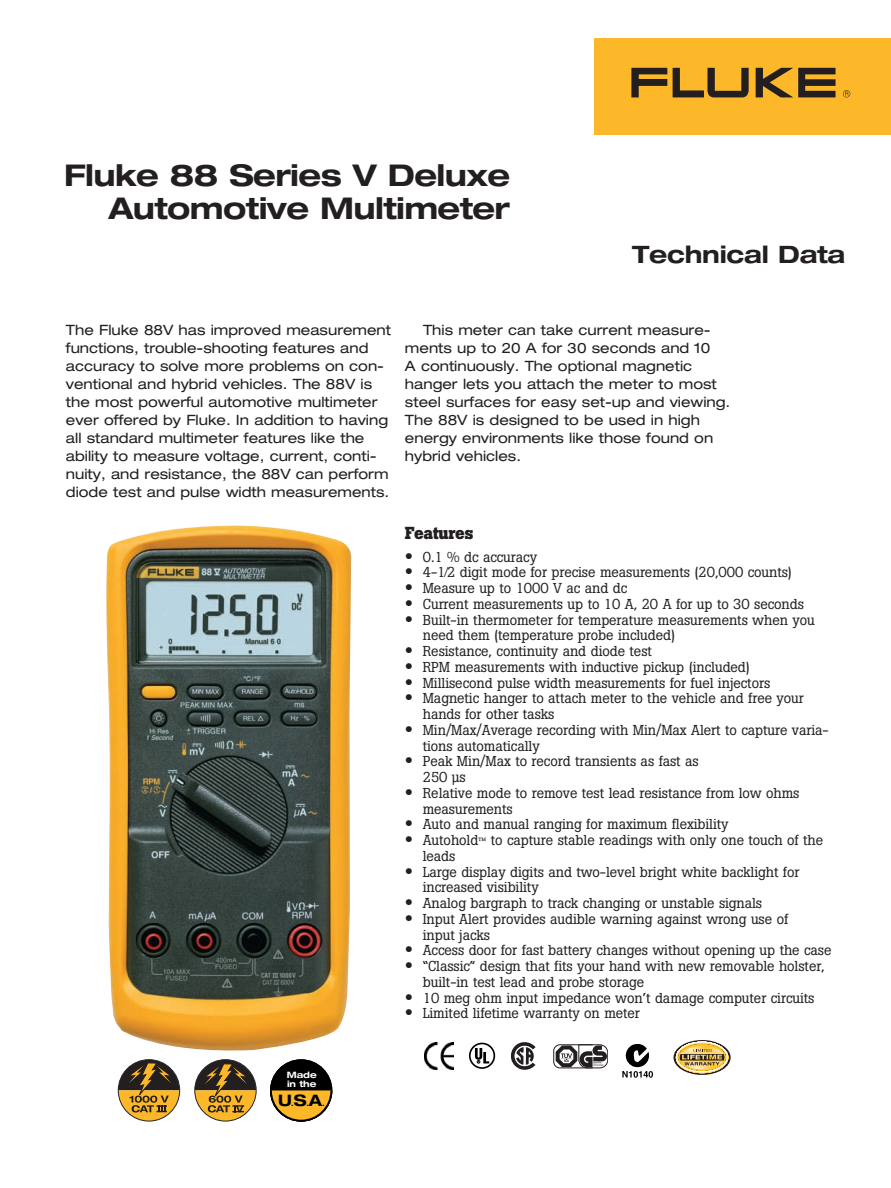
<style>
.page{position:relative;width:891px;height:1188px;background:#fff}
.page>*{position:absolute;margin:0;border:0;box-sizing:border-box;transform-origin:0 0}
.t1{font:700 expanded 30px/33px "Helvetica Neue";letter-spacing:-.02em;color:#231f20;text-align:right}
.t2{font:700 expanded 24px "Helvetica Neue";letter-spacing:-.01em;color:#231f20}
.t3{font:700 17.25px "Boton";letter-spacing:-.015em;color:#231f20}
.t4{font:700 expanded 15.9px "Helvetica Neue";color:#000}
.t5{font:14.25px/15.8px "Boton";letter-spacing:-.005em;color:#231f20}
.t6{font:expanded 14.25px/18px "Helvetica Neue";color:#231f20}
.t7{font:700 expanded 8.85px/8.9px "Helvetica Neue";color:#fff}
.t8{font:700 expanded 7.05px "Helvetica Neue";color:#000}
.s1{font-family:"Helvetica Neue";font-weight:500;font-size:16.5px}
.s2{font-size:10.5px}
</style>
<div class="page">
<img style="left:106px;top:525px;width:246px;height:526px">
<div style="left:594px;top:38px;width:297px;height:97px;background:#fcb828"></div>
<svg style="left:631px;top:68px;width:36px;height:29px"></svg>
<svg style="left:756px;top:68px;width:80px;height:29px"></svg>
<svg style="left:673px;top:68px;width:76px;height:29px"></svg>
<svg style="left:843px;top:90px;width:7px;height:7px"></svg>
<svg style="left:511px;top:1042px;width:24px;height:28px"></svg>
<img style="left:424px;top:1043px;width:30px;height:26px">
<svg style="left:475px;top:1048px;width:14px;height:15px"></svg>
<div style="left:469px;top:1043px;width:26px;height:26px;border:2px solid #000;border-radius:50%"></div>
<svg style="left:622px;top:1044px;width:31px;height:34px"></svg>
<svg style="left:553px;top:1045px;width:55px;height:23px"></svg>
<svg style="left:674px;top:1040px;width:57px;height:35px"></svg>
<div style="left:676px;top:1042px;width:52px;height:31px;border:1px solid #fed36d;border-radius:50%"></div>
<div style="left:676px;top:1042px;width:52px;height:30px;border:1px solid #ffdd92;border-radius:50%"></div>
<div style="left:677px;top:1042px;width:51px;height:30px;border:1px solid #ffdd94;border-radius:50%"></div>
<div style="left:677px;top:1042px;width:50px;height:30px;border:1px solid #fff;border-radius:50%"></div>
<svg style="left:678px;top:1044px;width:53px;height:30px"></svg>
<hr style="left:680px;top:1053px;width:44px;height:1px;background:#feebbe">
<div style="left:679px;top:1044px;width:46px;height:27px;border:1px solid #fec422;border-radius:50%"></div>
<svg style="left:195px;top:1060px;width:61px;height:61px"></svg>
<svg style="left:118px;top:1060px;width:62px;height:61px"></svg>
<div style="left:271px;top:1060px;width:60px;height:61px;background:#000;border-radius:50%"></div>
<div style="left:270px;top:1059px;width:62px;height:63px;border:2px solid #000;border-radius:50%"></div>
<svg style="left:270px;top:1089px;width:62px;height:33px"></svg>
<h1 class="t1" style="left:64px;top:158px;width:448px">Fluke 88 Series V Deluxe<br>Automotive Multimeter</h1>
<h2 class="t2" style="left:632px;top:240px;width:215px">Technical Data</h2>
<p class="t6" style="left:66px;top:321px;width:327px">The Fluke 88V has improved measurement functions, trouble-shooting features and accuracy to solve more problems on con&shy;ventional and hybrid vehicles. The 88V is the most powerful automotive multimeter ever offered by Fluke. In addition to having all standard multimeter features like the ability to measure voltage, current, conti&shy;nuity, and resistance, the 88V can perform diode test and pulse width measurements.</p>
<p class="t6" style="left:405px;top:321px;width:327px;text-indent:18px">This meter can take current measure&shy;ments up to 20 A for 30 seconds and 10<br>A continuously. The optional magnetic hanger lets you attach the meter to most steel surfaces for easy set-up and viewing.<br>The 88V is designed to be used in high energy environments like those found on hybrid vehicles.</p>
<p class="t3" style="left:405px;top:523px;width:70px">Features</p>
<p class="t5" style="left:405px;top:549px;width:134px"><span class="s1">•</span> 0.1 % dc accuracy</p>
<p class="t5" style="left:405px;top:564px;width:389px"><span class="s1">•</span> 4-1⁄2 digit mode for precise measurements (20,000 counts)</p>
<p class="t5" style="left:405px;top:580px;width:224px"><span class="s1">•</span> Measure up to 1000 V ac and dc</p>
<p class="t5" style="left:405px;top:596px;width:401px"><span class="s1">•</span> Current measurements up to 10 A, 20 A for up to 30 seconds</p>
<p class="t5" style="left:423px;top:612px;width:394px;text-indent:-18px"><span class="s1">•</span> Built-in thermometer for temperature measurements when you need them (temperature probe included)</p>
<p class="t5" style="left:405px;top:643px;width:249px"><span class="s1">•</span> Resistance, continuity and diode test</p>
<p class="t5" style="left:405px;top:659px;width:347px"><span class="s1">•</span> RPM measurements with inductive pickup (included)</p>
<p class="t5" style="left:405px;top:675px;width:367px"><span class="s1">•</span> Millisecond pulse width measurements for fuel injectors</p>
<p class="t5" style="left:423px;top:690px;width:383px;text-indent:-18px"><span class="s1">•</span> Magnetic hanger to attach meter to the vehicle and free your hands for other tasks</p>
<p class="t5" style="left:423px;top:722px;width:407px;text-indent:-18px"><span class="s1">•</span> Min/Max/Average recording with Min/Max Alert to capture varia&shy;tions automatically</p>
<p class="t5" style="left:423px;top:753px;width:277px;text-indent:-18px"><span class="s1">•</span> Peak Min/Max to record transients as fast as<br>250 µs</p>
<p class="t5" style="left:423px;top:785px;width:378px;text-indent:-18px"><span class="s1">•</span> Relative mode to remove test lead resistance from low ohms measurements</p>
<p class="t5" style="left:405px;top:816px;width:325px"><span class="s1">•</span> Auto and manual ranging for maximum flexibility</p>
<p class="t5" style="left:423px;top:832px;width:402px;text-indent:-18px"><span class="s1">•</span> Autohold<span class="s2">™</span> to capture stable readings with only one touch of the leads</p>
<p class="t5" style="left:423px;top:864px;width:378px;text-indent:-18px"><span class="s1">•</span> Large display digits and two-level bright white backlight for increased visibility</p>
<p class="t5" style="left:405px;top:895px;width:359px"><span class="s1">•</span> Analog bargraph to track changing or unstable signals</p>
<p class="t5" style="left:423px;top:911px;width:367px;text-indent:-18px"><span class="s1">•</span> Input Alert provides audible warning against wrong use of input jacks</p>
<p class="t5" style="left:405px;top:942px;width:428px"><span class="s1">•</span> Access door for fast battery changes without opening up the case</p>
<p class="t5" style="left:423px;top:958px;width:404px;text-indent:-18px"><span class="s1">•</span> “Classic” design that fits your hand with new removable holster, built-in test lead and probe storage</p>
<p class="t5" style="left:405px;top:990px;width:411px"><span class="s1">•</span> 10 meg ohm input impedance won’t damage computer circuits</p>
<p class="t5" style="left:405px;top:1005px;width:237px"><span class="s1">•</span> Limited lifetime warranty on meter</p>
<p class="t7" style="left:287px;top:1070px;width:32px">Made in the</p>
<p class="t4" style="left:278px;top:1090px;width:45px">USA</p>
<p class="t8" style="left:291px;top:1099px;width:4px">.</p>
<p class="t8" style="left:306px;top:1099px;width:4px">.</p>
<p class="t8" style="left:322px;top:1099px;width:4px">.</p>
</div>
